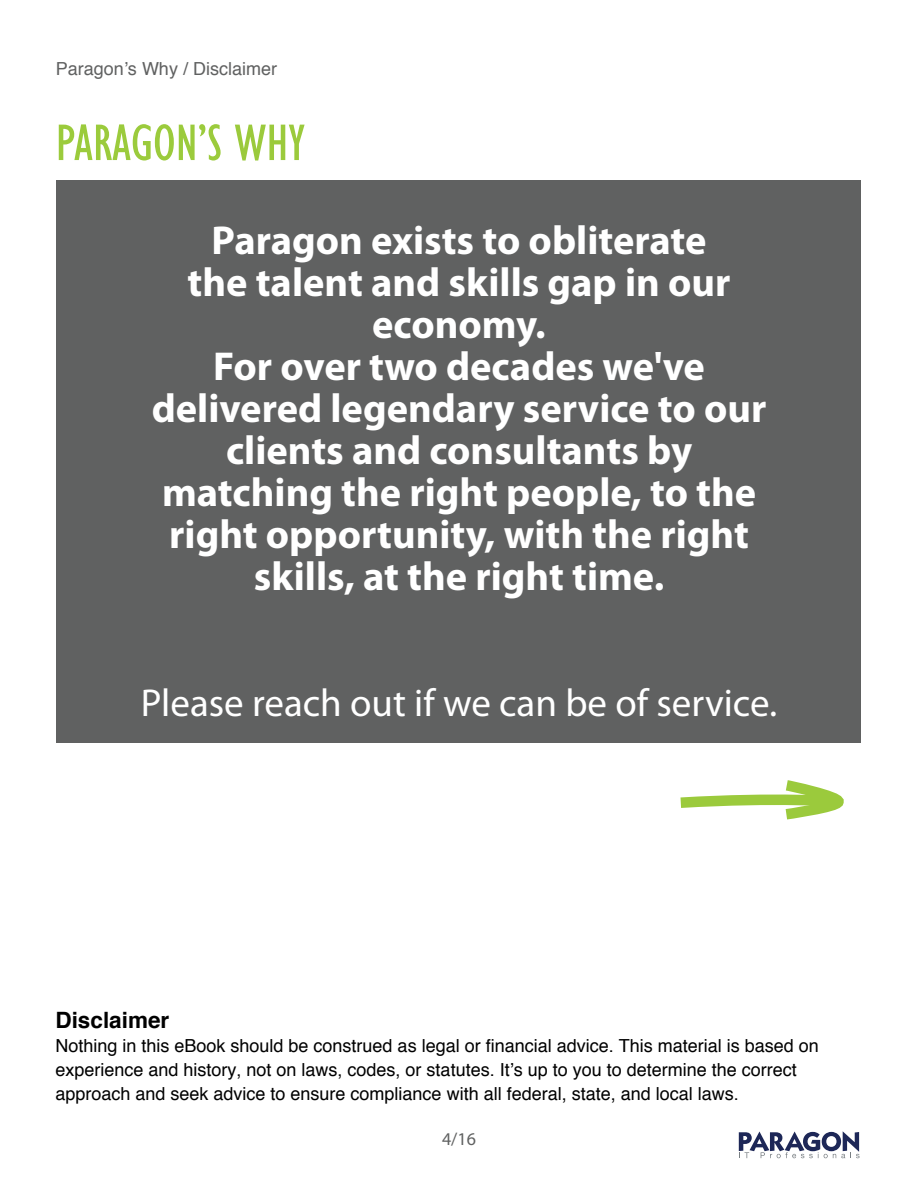
<style>
.page{position:relative;width:918px;height:1188px;background:#fff}
.page>*{position:absolute;margin:0;border:0;box-sizing:border-box;transform-origin:0 0}
.t1{font:condensed 53.1px "Gill Sans";color:#9bcb3c}
.t2{font:700 40.5px/42px "Myriad Pro";color:#fff;text-align:center}
.t3{font:39px "Myriad Pro";color:#fff}
.t4{font:700 22.5px "Helvetica";color:#000}
.t5{font:18px/24px "Helvetica";color:#000}
.t6{font:18px "Helvetica";color:#606161}
.t7{font:18px "Myriad Pro";color:#606161}
.s1{color:#9bca3c}
</style>
<div class="page">
<svg style="left:680px;top:780px;width:164px;height:40px"></svg>
<div style="left:56px;top:180px;width:805px;height:563px;background:#606161"></div>
<svg style="left:739px;top:1131px;width:121px;height:27px"></svg>
<p class="t6" style="left:56px;top:55px;width:223px">Paragon’s Why / Disclaimer</p>
<h1 class="t1" style="left:55px;top:111px;width:251px">PARAGON’S <span class="s1">WHY</span></h1>
<p class="t2" style="left:152px;top:218px;width:616px">Paragon exists to obliterate<br>the talent and skills gap in our economy.<br>For over two decades we've delivered legendary service to our clients and consultants by matching the right people, to the right opportunity, with the right skills, at the right time.</p>
<h3 class="t3" style="left:141px;top:679px;width:638px">Please reach out if we can be of service.</h3>
<p class="t4" style="left:55px;top:1002px;width:115px">Disclaimer</p>
<p class="t5" style="left:55px;top:1034px;width:765px">Nothing in this eBook should be construed as legal or financial advice. This material is based on experience and history, not on laws, codes, or statutes. It’s up to you to determine the correct approach and seek advice to ensure compliance with all federal, state, and local laws.</p>
<p class="t7" style="left:442px;top:1128px;width:35px">4/16</p>
</div>
